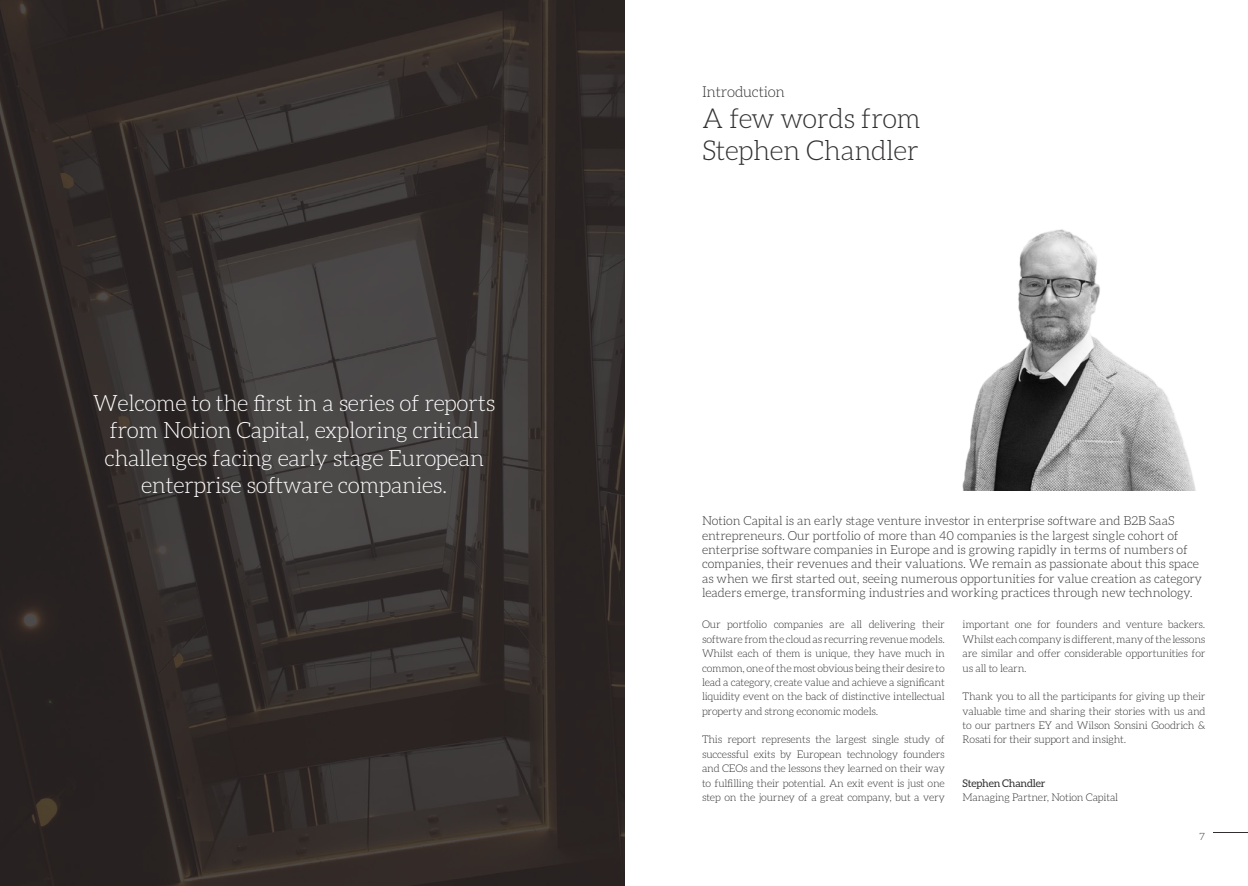
<style>
.page{position:relative;width:1248px;height:886px;background:#fff}
.page>*{position:absolute;margin:0;border:0;box-sizing:border-box;transform-origin:0 0}
.PP_Title_LRG{font:300 27.5px/31.2px "Aleo";letter-spacing:-.015em;color:#312f30}
.Content_Quote{font:300 22.5px/27.5px "Aleo";letter-spacing:-.015em;color:#fff;text-align:center}
.PP_Title_SM{font:300 15px "Aleo";letter-spacing:-.015em;color:#312f30}
.Prof_Intro{font:300 12.5px/14.4px "Aleo";letter-spacing:-.005em;color:#312f30}
.Prof_Body_Grey{font:300 10.62px/14.4px "Aleo";letter-spacing:-.015em;color:#312f30;text-align:justify}
.Prof_Body_Bold_Grey{font:10.62px "Aleo";letter-spacing:-.015em;color:#312f30}
.t1{font:300 10px "Aleo";color:#312f30}
</style>
<div class="page">
<hr style="left:1212px;top:832px;width:35px;height:1px;background:#312f30">
<img style="left:962px;top:229px;width:234px;height:262px">
<img style="left:0;top:0;width:624px;height:886px">
<p class="Content_Quote" style="left:93px;top:389px;width:404px">Welcome to the first in a series of reports from Notion Capital, exploring critical challenges facing early stage European enterprise software companies.</p>
<p class="PP_Title_SM" style="left:702px;top:84px;width:85px">Introduction</p>
<p class="PP_Title_LRG" style="left:702px;top:103px;width:220px">A few words from<br>Stephen Chandler</p>
<p class="Prof_Intro" style="left:702px;top:513px;width:501px">Notion Capital is an early stage venture investor in enterprise software and B2B SaaS entrepreneurs. Our portfolio of more than 40 companies is the largest single cohort of enterprise software companies in Europe and is growing rapidly in terms of numbers of companies, their revenues and their valuations. We remain as passionate about this space as when we first started out, seeing numerous opportunities for value creation as category leaders emerge, transforming industries and working practices through new technology.</p>
<p class="Prof_Body_Grey" style="left:702px;top:617px;width:244px">Our portfolio companies are all delivering their software from the cloud as recurring revenue models.<br>Whilst each of them is unique, they have much in common, one of the most obvious being their desire to lead a category, create value and achieve a significant liquidity event on the back of distinctive intellectual property and strong economic models.</p>
<p class="Prof_Body_Grey" style="left:702px;top:732px;width:244px">This report represents the largest single study of successful exits by European technology founders and CEOs and the lessons they learned on their way to fulfilling their potential. An exit event is just one step on the journey of a great company, but a very</p>
<p class="Prof_Body_Grey" style="left:962px;top:617px;width:244px">important one for founders and venture backers.<br>Whilst each company is different, many of the lessons are similar and offer considerable opportunities for us all to learn.</p>
<p class="Prof_Body_Grey" style="left:962px;top:689px;width:244px">Thank you to all the participants for giving up their valuable time and sharing their stories with us and to our partners EY and Wilson Sonsini Goodrich &amp; Rosati for their support and insight.</p>
<p class="Prof_Body_Bold_Grey" style="left:962px;top:777px;width:84px">Stephen Chandler</p>
<p class="Prof_Body_Grey" style="left:962px;top:790px;width:157px">Managing Partner, Notion Capital</p>
<p class="t1" style="left:1199px;top:831px;width:7px">7</p>
</div>
